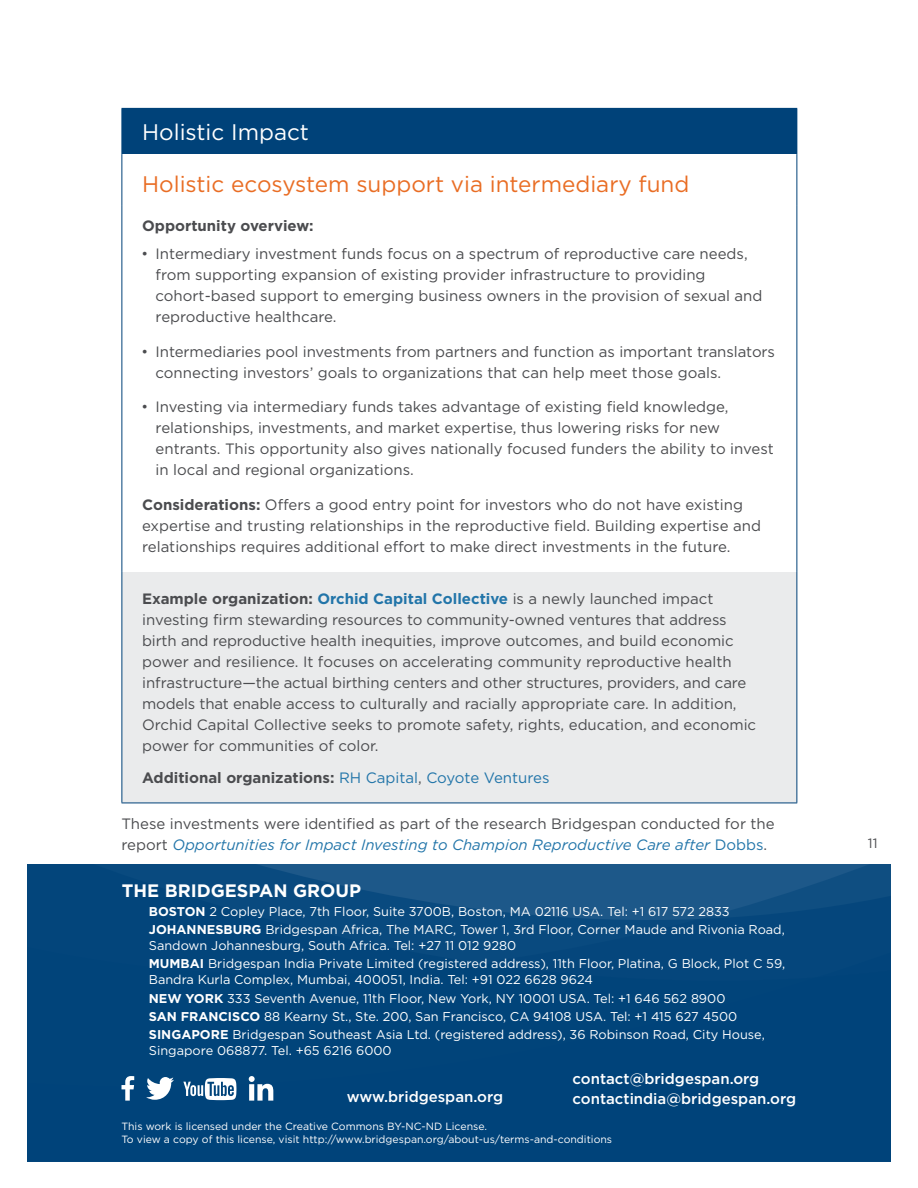
<style>
.page{position:relative;width:918px;height:1188px;background:#fff}
.page>*{position:absolute;margin:0;border:0;box-sizing:border-box;transform-origin:0 0}
._12-OrangeHead{font:22.5px "Gotham";color:#e96d24}
._12-OrangeHead-2{font:22.5px "Gotham";color:#fff}
.t1{font:700 18px "Gotham";color:#fff}
._04-BodyText{font:15px/21px "Gotham";color:#4b4c4f}
._04-BodyText-2{font:700 15px "Gotham";color:#4b4c4f}
.t2{font:500 15px/19.5px "Gotham";color:#fff}
.t3{font:13.5px "Gotham";color:#4b4c4f}
.t4{font:12.75px/18.5px "Gotham";color:#fff}
.t5{font:10.5px/12.6px "Gotham";color:#fff}
.s1{font-family:"Arial"}
.s2{font-weight:700}
.s3{font-weight:700;color:#2275a9}
.s4{font-weight:400;color:#2275a9}
.s5{font-weight:400}
.s6{font-style:italic;color:#2275a9}
.s7{color:#2275a9}
</style>
<div class="page">
<svg style="left:27px;top:864px;width:864px;height:297px;background:#04467c"></svg>
<svg style="left:122px;top:1076px;width:12px;height:25px"></svg>
<svg style="left:146px;top:1077px;width:28px;height:23px"></svg>
<svg style="left:249px;top:1076px;width:24px;height:25px"></svg>
<svg style="left:183px;top:1078px;width:53px;height:22px"></svg>
<div style="left:122px;top:108px;width:675px;height:46px;background:#004279"></div>
<div style="left:122px;top:572px;width:675px;height:231px;background:#eaebec"></div>
<hr style="left:122px;top:154px;width:1px;height:52px;background:#004279">
<hr style="left:796px;top:154px;width:1px;height:52px;background:#004279">
<hr style="left:122px;top:206px;width:1px;height:366px;background:#004279">
<hr style="left:796px;top:206px;width:1px;height:366px;background:#004279">
<hr style="left:122px;top:572px;width:1px;height:231px;background:#004279">
<hr style="left:796px;top:572px;width:1px;height:231px;background:#004279">
<hr style="left:122px;top:803px;width:675px;height:1px;background:#004279">
<p class="_12-OrangeHead-2" style="left:142px;top:118px;width:168px">Holistic Impact</p>
<p class="_12-OrangeHead" style="left:142px;top:170px;width:549px">Holistic ecosystem support via intermediary fund</p>
<p class="_04-BodyText-2" style="left:142px;top:216px;width:173px">Opportunity overview:</p>
<p class="_04-BodyText" style="left:156px;top:243px;width:608px;text-indent:-14px"><span class="s1">•</span> Intermediary investment funds focus on a spectrum of reproductive care needs, from supporting expansion of existing provider infrastructure to providing cohort-based support to emerging business owners in the provision of sexual and reproductive healthcare.</p>
<p class="_04-BodyText" style="left:156px;top:341px;width:621px;text-indent:-14px"><span class="s1">•</span> Intermediaries pool investments from partners and function as important translators connecting investors’ goals to organizations that can help meet those goals.</p>
<p class="_04-BodyText" style="left:156px;top:396px;width:620px;text-indent:-14px"><span class="s1">•</span> Investing via intermediary funds takes advantage of existing field knowledge, relationships, investments, and market expertise, thus lowering risks for new entrants. This opportunity also gives nationally focused funders the ability to invest in local and regional organizations.</p>
<p class="_04-BodyText" style="left:142px;top:494px;width:620px"><span class="s2">Considerations:</span> Offers a good entry point for investors who do not have existing expertise and trusting relationships in the reproductive field. Building expertise and relationships requires additional effort to make direct investments in the future.</p>
<p class="_04-BodyText" style="left:142px;top:588px;width:616px"><span class="s2">Example organization:</span> <span class="s3">Orchid Capital Collective</span> is a newly launched impact investing firm stewarding resources to community-owned ventures that address birth and reproductive health inequities, improve outcomes, and build economic power and resilience. It focuses on accelerating community reproductive health infrastructure—the actual birthing centers and other structures, providers, and care models that enable access to culturally and racially appropriate care. In addition, Orchid Capital Collective seeks to promote safety, rights, education, and economic power for communities of color.</p>
<p class="_04-BodyText-2" style="left:142px;top:767px;width:409px">Additional organizations: <span class="s4">RH Capital</span><span class="s5">,</span> <span class="s4">Coyote Ventures</span></p>
<p class="_04-BodyText" style="left:122px;top:813px;width:655px">These investments were identified as part of the research Bridgespan conducted for the report <span class="s6">Opportunities for Impact Investing to Champion Reproductive Care after</span> <span class="s7">Dobbs</span>.</p>
<p class="t1" style="left:122px;top:879px;width:241px">THE BRIDGESPAN GROUP</p>
<p class="t4" style="left:149px;top:902px;width:638px"><span class="s2">BOSTON</span> 2 Copley Place, 7th Floor, Suite 3700B, Boston, MA 02116 USA. Tel: +1 617 572 2833<br><span class="s2">JOHANNESBURG</span> Bridgespan Africa, The MARC, Tower 1, 3rd Floor, Corner Maude and Rivonia Road,</p>
<p class="t4" style="left:149px;top:936px;width:638px">Sandown Johannesburg, South Africa. Tel: +27 11 012 9280<br><span class="s2">MUMBAI</span> Bridgespan India Private Limited (registered address), 11th Floor, Platina, G Block, Plot C 59,</p>
<p class="t4" style="left:149px;top:970px;width:617px">Bandra Kurla Complex, Mumbai, 400051, India. Tel: +91 022 6628 9624<br><span class="s2">NEW YORK</span> 333 Seventh Avenue, 11th Floor, New York, NY 10001 USA. Tel: +1 646 562 8900<br><span class="s2">SAN FRANCISCO</span> 88 Kearny St., Ste. 200, San Francisco, CA 94108 USA. Tel: +1 415 627 4500<br><span class="s2">SINGAPORE</span> Bridgespan Southeast Asia Ltd. (registered address), 36 Robinson Road, City House,</p>
<p class="t4" style="left:149px;top:1041px;width:244px">Singapore 068877. Tel. +65 6216 6000</p>
<p class="t2" style="left:347px;top:1087px;width:158px">www.bridgespan.org</p>
<p class="t2" style="left:573px;top:1069px;width:225px">contact@bridgespan.org contactindia@bridgespan.org</p>
<p class="t5" style="left:122px;top:1120px;width:492px">This work is licensed under the Creative Commons BY-NC-ND License.<br>To view a copy of this license, visit http://www.bridgespan.org/about-us/terms-and-conditions</p>
<p class="t3" style="left:868px;top:834px;width:11px">11</p>
</div>
